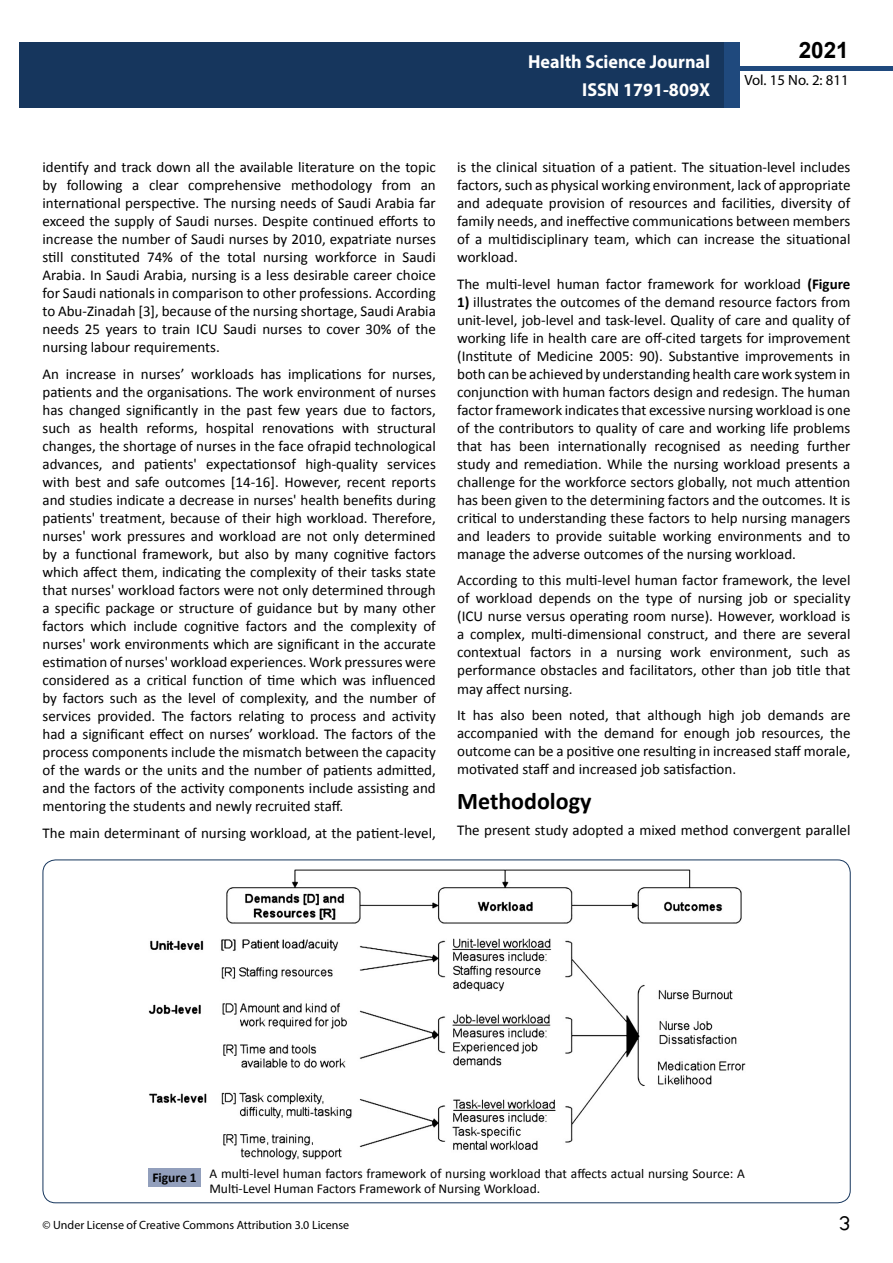
<style>
.page{position:relative;width:893px;height:1263px;background:#fff}
.page>*{position:absolute;margin:0;border:0;box-sizing:border-box;transform-origin:0 0}
.t1{font:25.5px "Tunga";color:#000}
.t2{font:700 24px "Calibri";color:#000}
.t3{font:700 22.5px "Arial";color:#000}
.t4{font:700 18.75px/27.2px "Myriad Pro";color:#fff;text-align:right;scale:.96 1}
.t5{font:15px/18px "Calibri";color:#000;text-align:justify}
.t6{font:14.85px "Myriad Pro";color:#000}
.t7{font:13.5px/14.9px "Calibri";color:#000}
.t8{font:12px "Myriad Pro";color:#000}
.s1{font-weight:700}
</style>
<div class="page">
<div style="left:722px;top:66px;width:171px;height:5px;background:#1f497d"></div>
<div style="left:19px;top:42px;width:706px;height:66px;background:#16365d"></div>
<div style="left:725px;top:42px;width:15px;height:66px;background:#1f497d"></div>
<img style="left:148px;top:870px;width:597px;height:289px">
<div style="left:148px;top:1168px;width:53px;height:18px;background:#929fbc"></div>
<p class="t4" style="left:528px;top:48px;width:191px">Health Science Journal<br>ISSN 1791-809X</p>
<h3 class="t3" style="left:799px;top:35px;width:52px">2021</h3>
<p class="t6" style="left:744px;top:71px;width:106px">Vol. 15 No. 2: 811</p>
<p class="t5" style="left:43px;top:158px;width:395px">identify and track down all the available literature on the topic by following a clear comprehensive methodology from an international perspective. The nursing needs of Saudi Arabia far exceed the supply of Saudi nurses. Despite continued efforts to increase the number of Saudi nurses by 2010, expatriate nurses still constituted 74% of the total nursing workforce in Saudi Arabia. In Saudi Arabia, nursing is a less desirable career choice for Saudi nationals in comparison to other professions. According to Abu-Zinadah [3], because of the nursing shortage, Saudi Arabia needs 25 years to train ICU Saudi nurses to cover 30% of the nursing labour requirements.</p>
<p class="t5" style="left:43px;top:365px;width:395px">An increase in nurses’ workloads has implications for nurses, patients and the organisations. The work environment of nurses has changed significantly in the past few years due to factors, such as health reforms, hospital renovations with structural changes, the shortage of nurses in the face ofrapid technological advances, and patients' expectationsof high-quality services with best and safe outcomes [14-16]. However, recent reports and studies indicate a decrease in nurses' health benefits during patients' treatment, because of their high workload. Therefore, nurses' work pressures and workload are not only determined by a functional framework, but also by many cognitive factors which affect them, indicating the complexity of their tasks state that nurses' workload factors were not only determined through a specific package or structure of guidance but by many other factors which include cognitive factors and the complexity of nurses' work environments which are significant in the accurate estimation of nurses' workload experiences. Work pressures were considered as a critical function of time which was influenced by factors such as the level of complexity, and the number of services provided. The factors relating to process and activity had a significant effect on nurses’ workload. The factors of the process components include the mismatch between the capacity of the wards or the units and the number of patients admitted, and the factors of the activity components include assisting and mentoring the students and newly recruited staff.</p>
<p class="t5" style="left:43px;top:823px;width:395px">The main determinant of nursing workload, at the patient-level,</p>
<p class="t5" style="left:457px;top:158px;width:395px">is the clinical situation of a patient. The situation-level includes factors, such as physical working environment, lack of appropriate and adequate provision of resources and facilities, diversity of family needs, and ineffective communications between members of a multidisciplinary team, which can increase the situational workload.</p>
<p class="t5" style="left:457px;top:275px;width:395px">The multi-level human factor framework for workload <span class="s1">(Figure</span></p>
<p class="t5" style="left:457px;top:293px;width:395px"><span class="s1">1)</span> illustrates the outcomes of the demand resource factors from unit-level, job-level and task-level. Quality of care and quality of working life in health care are off-cited targets for improvement (Institute of Medicine 2005: 90). Substantive improvements in both can be achieved by understanding health care work system in conjunction with human factors design and redesign. The human factor framework indicates that excessive nursing workload is one of the contributors to quality of care and working life problems that has been internationally recognised as needing further study and remediation. While the nursing workload presents a challenge for the workforce sectors globally, not much attention has been given to the determining factors and the outcomes. It is critical to understanding these factors to help nursing managers and leaders to provide suitable working environments and to manage the adverse outcomes of the nursing workload.</p>
<p class="t5" style="left:457px;top:571px;width:395px">According to this multi-level human factor framework, the level of workload depends on the type of nursing job or speciality (ICU nurse versus operating room nurse). However, workload is a complex, multi-dimensional construct, and there are several contextual factors in a nursing work environment, such as performance obstacles and facilitators, other than job title that may affect nursing.</p>
<p class="t5" style="left:457px;top:706px;width:395px">It has also been noted, that although high job demands are accompanied with the demand for enough job resources, the outcome can be a positive one resulting in increased staff morale, motivated staff and increased job satisfaction.</p>
<h2 class="t2" style="left:457px;top:786px;width:136px">Methodology</h2>
<p class="t5" style="left:457px;top:821px;width:395px">The present study adopted a mixed method convergent parallel</p>
<p class="t7" style="left:209px;top:1166px;width:537px;text-indent:-57px"><span class="s1">Figure 1</span> A multi-level human factors framework of nursing workload that affects actual nursing Source: A<br>Multi-Level Human Factors Framework of Nursing Workload.</p>
<p class="t8" style="left:43px;top:1218px;width:308px">© Under License of Creative Commons Attribution 3.0 License</p>
<h1 class="t1" style="left:839px;top:1206px;width:13px">3</h1>
</div>
